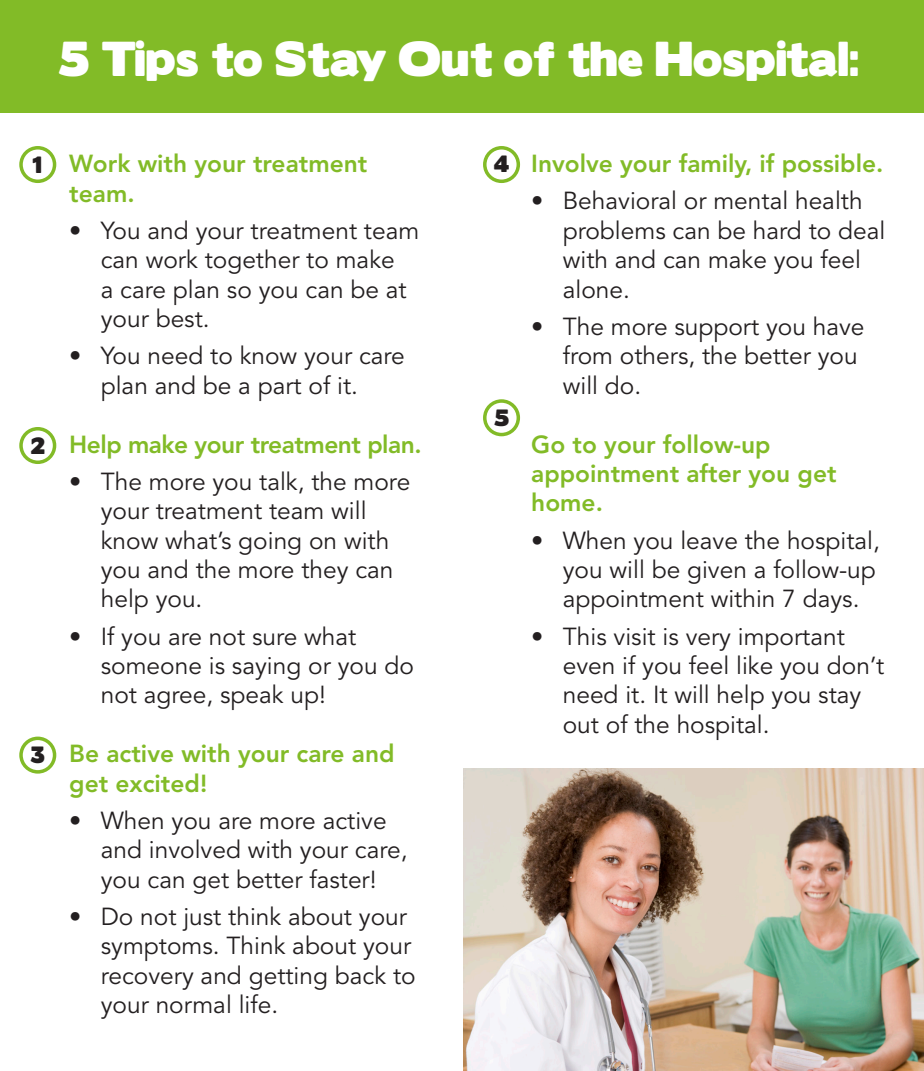
<style>
.page{position:relative;width:924px;height:1071px;background:#fff}
.page>*{position:absolute;margin:0;border:0;box-sizing:border-box;transform-origin:0 0}
.t1{font:43.75px "Boris Black Bloxx";color:#fff}
.t2{font:24.5px/29.4px "Avenir";color:#231f20}
.t3{font:800 24.5px/29.4px "Avenir";color:#82bb27}
.t4{font:800 24.5px "Avenir";letter-spacing:-.02em;color:#82bb27}
.t5{font:21px "Boris Black Bloxx";color:#231f20}
</style>
<div class="page">
<div style="left:0;top:0;width:924px;height:112px;background:#82bb27"></div>
<div style="left:19px;top:146px;width:37px;height:37px;border:4px solid #82bb27;border-radius:50%"></div>
<div style="left:483px;top:146px;width:37px;height:37px;border:4px solid #82bb27;border-radius:50%"></div>
<div style="left:483px;top:399px;width:37px;height:37px;border:4px solid #82bb27;border-radius:50%"></div>
<div style="left:19px;top:427px;width:37px;height:37px;border:4px solid #82bb27;border-radius:50%"></div>
<div style="left:19px;top:737px;width:37px;height:37px;border:4px solid #82bb27;border-radius:50%"></div>
<img style="left:464px;top:769px;width:460px;height:302px">
<p class="t1" style="left:58px;top:26px;width:802px">5 Tips to Stay Out of the Hospital:</p>
<p class="t3" style="left:69px;top:149px;width:300px">Work with your treatment team.</p>
<p class="t2" style="left:101px;top:216px;width:320px;text-indent:-32px">• You and your treatment team can work together to make<br>a care plan so you can be at your best.</p>
<p class="t2" style="left:101px;top:342px;width:306px;text-indent:-32px">• You need to know your care plan and be a part of it.</p>
<p class="t4" style="left:69px;top:430px;width:354px">Help make your treatment plan.</p>
<p class="t2" style="left:101px;top:467px;width:311px;text-indent:-32px">• The more you talk, the more your treatment team will know what’s going on with you and the more they can help you.</p>
<p class="t2" style="left:101px;top:622px;width:315px;text-indent:-32px">• If you are not sure what someone is saying or you do not agree, speak up!</p>
<p class="t3" style="left:69px;top:739px;width:327px">Be active with your care and get excited!</p>
<p class="t2" style="left:101px;top:807px;width:308px;text-indent:-32px">• When you are more active and involved with your care, you can get better faster!</p>
<p class="t2" style="left:101px;top:903px;width:316px;text-indent:-32px">• Do not just think about your symptoms. Think about your recovery and getting back to your normal life.</p>
<p class="t5" style="left:32px;top:149px;width:11px">1</p>
<p class="t5" style="left:494px;top:148px;width:17px">4</p>
<p class="t5" style="left:494px;top:402px;width:17px">5</p>
<p class="t5" style="left:31px;top:430px;width:16px">2</p>
<p class="t5" style="left:31px;top:739px;width:16px">3</p>
<p class="t3" style="left:531px;top:149px;width:354px">Involve your family, if possible.</p>
<p class="t2" style="left:563px;top:187px;width:324px;text-indent:-32px">• Behavioral or mental health problems can be hard to deal with and can make you feel alone.</p>
<p class="t2" style="left:563px;top:313px;width:303px;text-indent:-32px">• The more support you have from others, the better you will do.</p>
<p class="t3" style="left:531px;top:429px;width:307px">Go to your follow-up appointment after you get home.</p>
<p class="t2" style="left:563px;top:526px;width:319px;text-indent:-32px">• When you leave the hospital, you will be given a follow-up appointment within 7 days.</p>
<p class="t2" style="left:563px;top:622px;width:323px;text-indent:-32px">• This visit is very important even if you feel like you don’t need it. It will help you stay out of the hospital.</p>
</div>
